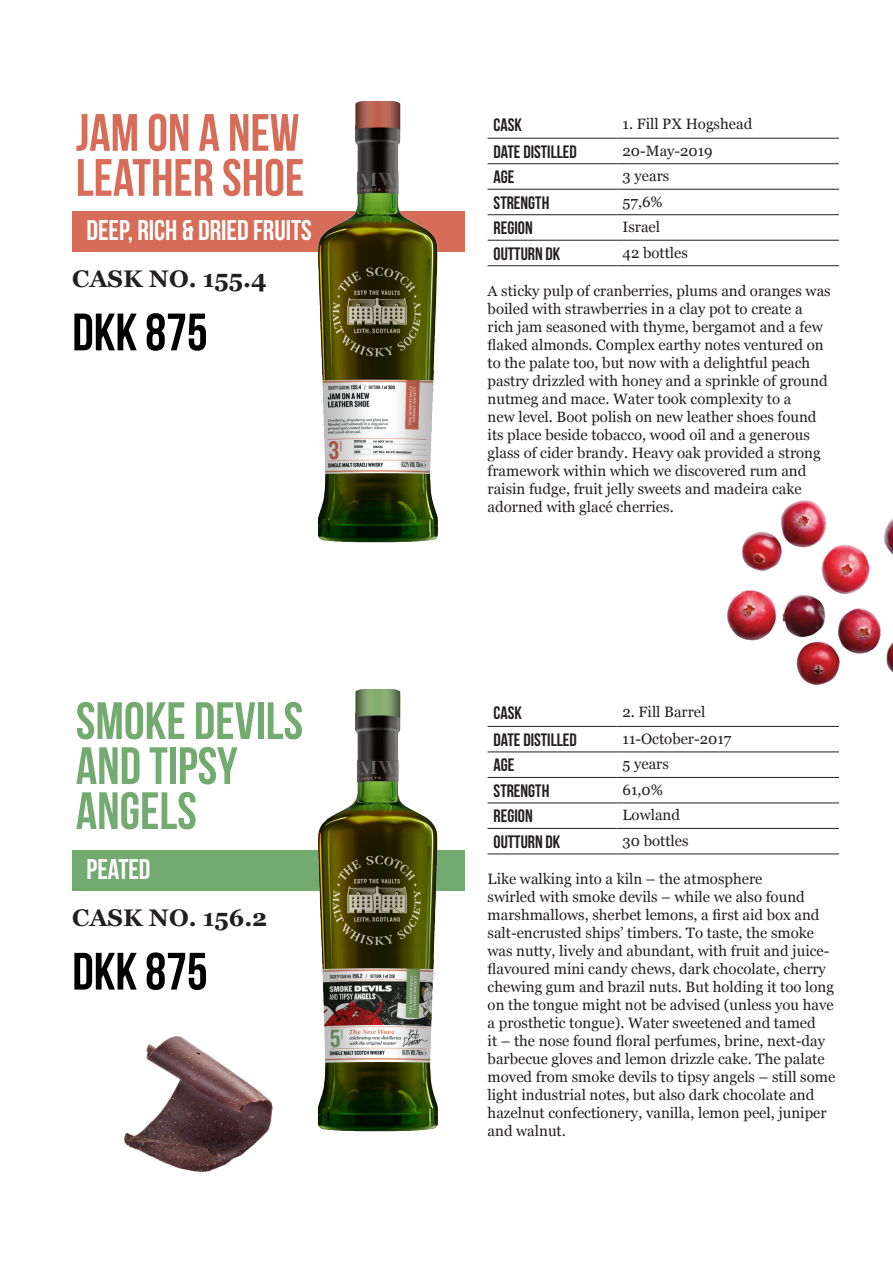
<style>
.page{position:relative;width:893px;height:1263px;background:#fff}
.page>*{position:absolute;margin:0;border:0;box-sizing:border-box;transform-origin:0 0}
.t1{font:700 52.5px/45px "Bebas Neue";color:#73aa70}
.t2{font:700 52.5px/45px "Bebas Neue";color:#d76d59}
.t3{font:700 52.5px "Bebas Neue";color:#000001}
.t4{font:700 28.5px "Bebas Neue";color:#fff}
.t5{font:700 24px "Georgia";color:#231f20}
.t6{font:700 18px "Bebas Neue";color:#231f20}
.t7{font:15px/18px "Georgia";color:#231f20}
</style>
<div class="page">
<div style="left:72px;top:211px;width:393px;height:40px;background:#d76d59"></div>
<div style="left:72px;top:850px;width:393px;height:40px;background:#73aa70"></div>
<img style="left:313px;top:101px;width:127px;height:442px">
<img style="left:313px;top:689px;width:127px;height:443px">
<hr style="left:488px;top:138px;width:129px;height:1px;background:#231f20">
<hr style="left:617px;top:138px;width:222px;height:1px;background:#231f20">
<hr style="left:488px;top:163px;width:129px;height:1px;background:#231f20">
<hr style="left:617px;top:163px;width:222px;height:1px;background:#231f20">
<hr style="left:488px;top:189px;width:129px;height:1px;background:#231f20">
<hr style="left:617px;top:189px;width:222px;height:1px;background:#231f20">
<hr style="left:488px;top:214px;width:129px;height:1px;background:#231f20">
<hr style="left:617px;top:214px;width:222px;height:1px;background:#231f20">
<hr style="left:488px;top:240px;width:129px;height:1px;background:#231f20">
<hr style="left:617px;top:240px;width:222px;height:1px;background:#231f20">
<hr style="left:488px;top:265px;width:129px;height:1px;background:#231f20">
<hr style="left:617px;top:265px;width:222px;height:1px;background:#231f20">
<hr style="left:488px;top:726px;width:129px;height:1px;background:#231f20">
<hr style="left:617px;top:726px;width:222px;height:1px;background:#231f20">
<hr style="left:488px;top:751px;width:129px;height:1px;background:#231f20">
<hr style="left:617px;top:751px;width:222px;height:1px;background:#231f20">
<hr style="left:488px;top:777px;width:129px;height:1px;background:#231f20">
<hr style="left:617px;top:777px;width:222px;height:1px;background:#231f20">
<hr style="left:488px;top:802px;width:129px;height:1px;background:#231f20">
<hr style="left:617px;top:802px;width:222px;height:1px;background:#231f20">
<hr style="left:488px;top:828px;width:129px;height:1px;background:#231f20">
<hr style="left:617px;top:828px;width:222px;height:1px;background:#231f20">
<hr style="left:488px;top:853px;width:129px;height:1px;background:#231f20">
<hr style="left:617px;top:853px;width:222px;height:1px;background:#231f20">
<img style="left:727px;top:501px;width:166px;height:184px">
<img style="left:124px;top:1036px;width:149px;height:136px">
<p class="t2" style="left:76px;top:110px;width:230px">JAM ON A NEW<br>LEATHER SHOE</p>
<p class="t4" style="left:86px;top:215px;width:227px">DEEP, RICH &amp; DRIED FRUITS</p>
<p class="t5" style="left:72px;top:260px;width:196px">CASK NO. 155.4</p>
<p class="t3" style="left:72px;top:303px;width:137px">DKK 875</p>
<p class="t1" style="left:76px;top:698px;width:229px">SMOKE DEVILS<br>AND TIPSY<br>ANGELS</p>
<p class="t4" style="left:86px;top:854px;width:66px">PEATED</p>
<p class="t5" style="left:72px;top:899px;width:196px">CASK NO. 156.2</p>
<p class="t3" style="left:72px;top:943px;width:137px">DKK 875</p>
<p class="t6" style="left:494px;top:115px;width:30px">CASK</p>
<p class="t7" style="left:623px;top:114px;width:131px">1. Fill PX Hogshead</p>
<p class="t6" style="left:494px;top:142px;width:85px">DATE DISTILLED</p>
<p class="t7" style="left:623px;top:141px;width:92px">20-May-2019</p>
<p class="t6" style="left:494px;top:167px;width:22px">AGE</p>
<p class="t7" style="left:623px;top:166px;width:48px">3 years</p>
<p class="t6" style="left:494px;top:193px;width:57px">STRENGTH</p>
<p class="t7" style="left:623px;top:192px;width:42px">57,6%</p>
<p class="t6" style="left:494px;top:218px;width:41px">REGION</p>
<p class="t7" style="left:623px;top:217px;width:39px">Israel</p>
<p class="t6" style="left:494px;top:244px;width:68px">OUTTURN DK</p>
<p class="t7" style="left:623px;top:243px;width:67px">42 bottles</p>
<p class="t7" style="left:488px;top:281px;width:345px">A sticky pulp of cranberries, plums and oranges was boiled with strawberries in a clay pot to create a rich jam seasoned with thyme, bergamot and a few flaked almonds. Complex earthy notes ventured on to the palate too, but now with a delightful peach pastry drizzled with honey and a sprinkle of ground nutmeg and mace. Water took complexity to a<br>new level. Boot polish on new leather shoes found its place beside tobacco, wood oil and a generous glass of cider brandy. Heavy oak provided a strong framework within which we discovered rum and raisin fudge, fruit jelly sweets and madeira cake adorned with glacé cherries.</p>
<p class="t6" style="left:494px;top:703px;width:30px">CASK</p>
<p class="t7" style="left:623px;top:702px;width:84px">2. Fill Barrel</p>
<p class="t6" style="left:494px;top:730px;width:85px">DATE DISTILLED</p>
<p class="t7" style="left:623px;top:729px;width:110px">11-October-2017</p>
<p class="t6" style="left:494px;top:755px;width:22px">AGE</p>
<p class="t7" style="left:623px;top:754px;width:48px">5 years</p>
<p class="t6" style="left:494px;top:781px;width:57px">STRENGTH</p>
<p class="t7" style="left:623px;top:780px;width:42px">61,0%</p>
<p class="t6" style="left:494px;top:806px;width:41px">REGION</p>
<p class="t7" style="left:623px;top:805px;width:59px">Lowland</p>
<p class="t6" style="left:494px;top:832px;width:68px">OUTTURN DK</p>
<p class="t7" style="left:623px;top:831px;width:67px">30 bottles</p>
<p class="t7" style="left:488px;top:869px;width:349px">Like walking into a kiln – the atmosphere<br>swirled with smoke devils – while we also found marshmallows, sherbet lemons, a first aid box and salt-encrusted ships’ timbers. To taste, the smoke was nutty, lively and abundant, with fruit and juice&shy;flavoured mini candy chews, dark chocolate, cherry chewing gum and brazil nuts. But holding it too long on the tongue might not be advised (unless you have a prosthetic tongue). Water sweetened and tamed<br>it – the nose found floral perfumes, brine, next-day barbecue gloves and lemon drizzle cake. The palate moved from smoke devils to tipsy angels – still some light industrial notes, but also dark chocolate and hazelnut confectionery, vanilla, lemon peel, juniper and walnut.</p>
</div>
